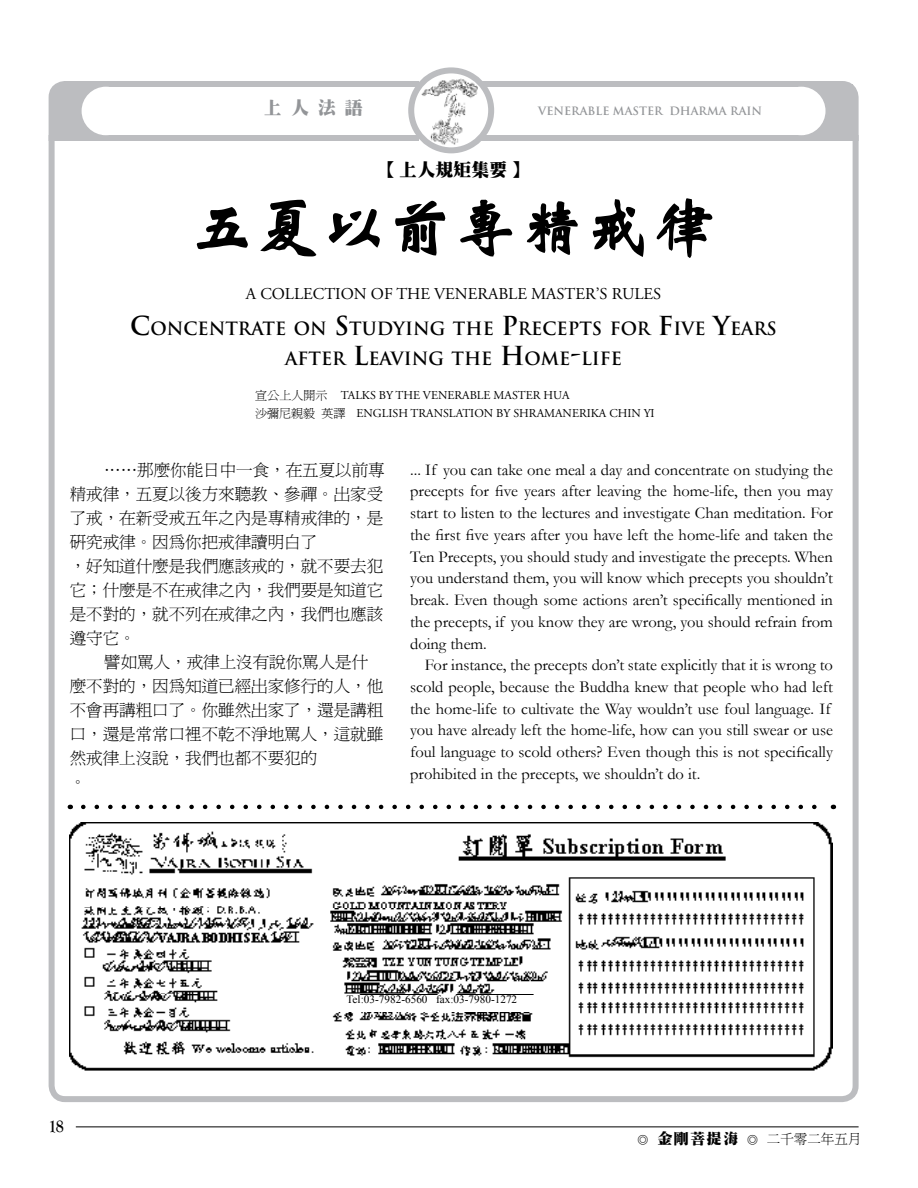
<style>
.page{position:relative;width:918px;height:1188px;background:#fff}
.page>*{position:absolute;margin:0;border:0;box-sizing:border-box;transform-origin:0 0}
.t1{font:700 66px "ID Wei";color:#000}
.t2{font:18px "ID Ming Ultra";color:#000}
.t3{font:18px "ID Ming Ultra";color:#939598}
.t4{font:700 18px "Goudy Old Style T";color:#000;scale:.9 1}
.t5{font:700 17.85px/30px "Trajan";color:#000;text-align:center}
.t6{font:16.5px/21.8px "Garamond";color:#000;text-align:justify}
.t7{font:16.5px/24px "Ming Li U";color:#000}
.t8{font:16.5px "Adobe Garamond";color:#000}
.t9{font:13.5px "Ming Li U";color:#000}
.t10{font:12px/18px "Adobe Garamond";color:#000}
.t11{font:11.25px "Times New Roman";color:#000}
.t12{font:700 11.25px "Trajan";letter-spacing:-.005em;color:#939598}
.s1{font-size:25.5px}
.s2{font-family:"P Ming Li U"}
.s3{font-family:"ID Ming Ultra";font-size:10.5px}
.s4{font-family:"ID Ming Ultra";font-size:15px}
</style>
<div class="page">
<div style="left:49px;top:135px;width:810px;height:6px;background:#bcbdc0"></div>
<div style="left:49px;top:81px;width:810px;height:1021px;border:6px solid #bcbdc0;border-radius:14px"></div>
<img style="left:419px;top:76px;width:61px;height:70px">
<hr style="left:76px;top:1127px;width:783px;height:1px;background:#000">
<div style="left:54px;top:86px;width:48px;height:52px;background:#bcbdc0"></div>
<div style="left:82px;top:87px;width:48px;height:48px;background:#fff;border-radius:50%"></div>
<div style="left:805px;top:84px;width:48px;height:52px;background:#bcbdc0"></div>
<div style="left:777px;top:87px;width:49px;height:48px;background:#fff;border-radius:50%"></div>
<div style="left:408px;top:67px;width:86px;height:86px;border:6px solid #bcbdc0;border-radius:50%"></div>
<img style="left:70px;top:823px;width:763px;height:248px">
<svg style="left:83px;top:805px;width:734px;height:4px"></svg>
<div style="left:334px;top:996px;width:220px;height:16px;background:#fff"></div>
<p class="t3" style="left:264px;top:98px;width:100px">上 人 法 語</p>
<p class="t12" style="left:538px;top:104px;width:226px">VENERABLE MASTER担 DHARMA RAIN</p>
<p class="t2" style="left:377px;top:161px;width:154px">【上人規矩集要】</p>
<h1 class="t1" style="left:190px;top:196px;width:529px">五夏以前專精戒律</h1>
<p class="t8" style="left:246px;top:285px;width:417px">A COLLECTION OF THE VENERABLE MASTER’S RULES</p>
<p class="t5" style="left:130px;top:314px;width:645px"><span class="s1">C</span>ONCENTRATE ON <span class="s1">S</span>TUDYING THE <span class="s1">P</span>RECEPTS FOR <span class="s1">F</span> IVE <span class="s1">Y</span>EARS<br>AFTER <span class="s1">L</span>EAVING THE <span class="s1">H</span> OME<span class="s1">-</span>LIFE</p>
<p class="t10" style="left:255px;top:387px;width:401px"><span class="s2">宣公上人開示</span> TALKS BY THE VENERABLE MASTER HUA<br><span class="s2">沙彌尼親毅 英譯</span> ENGLISH TRANSLATION BY SHRAMANERIKA CHIN YI</p>
<p class="t7" style="left:70px;top:458px;width:316px;text-indent:34px">……那麼你能日中一食，在五夏以前專精戒律，五夏以後方來聽教、參禪。出家受了戒，在新受戒五年之內是專精戒律的，是研究戒律。因為你把戒律讀明白了<br>，好知道什麼是我們應該戒的，就不要去犯它；什麼是不在戒律之內，我們要是知道它是不對的，就不列在戒律之內，我們也應該遵守它。</p>
<p class="t7" style="left:70px;top:650px;width:315px;text-indent:34px">譬如罵人，戒律上沒有說你罵人是什麼不對的，因為知道已經出家修行的人，他不會再講粗口了。你雖然出家了，還是講粗口，還是常常口裡不乾不淨地罵人，這就雖然戒律上沒說，我們也都不要犯的<br>。</p>
<p class="t6" style="left:410px;top:458px;width:424px">... If you can take one meal a day and concentrate on studying the precepts for five years after leaving the home-life, then you may start to listen to the lectures and investigate Chan meditation. For the first five years after you have left the home-life and taken the Ten Precepts, you should study and investigate the precepts. When you understand them, you will know which precepts you shouldn’t break. Even though some actions aren’t specifically mentioned in the precepts, if you know they are wrong, you should refrain from doing them.</p>
<p class="t6" style="left:410px;top:654px;width:424px;text-align:left;text-indent:15px">For instance, the precepts don’t state explicitly that it is wrong to scold people, because the Buddha knew that people who had left the home-life to cultivate the Way wouldn’t use foul language. If you have already left the home-life, how can you still swear or use foul language to scold others? Even though this is not specifically prohibited in the precepts, we shouldn’t do it.</p>
<p class="t4" style="left:49px;top:1116px;width:19px">18</p>
<p class="t11" style="left:347px;top:992px;width:172px">Tel:03-7982-6560 fax:03-7980-1272</p>
<p class="t9" style="left:638px;top:1132px;width:225px"><span class="s3">◎</span> <span class="s4">金剛菩提海</span> <span class="s3">◎</span> 二千零二年五月</p>
</div>
